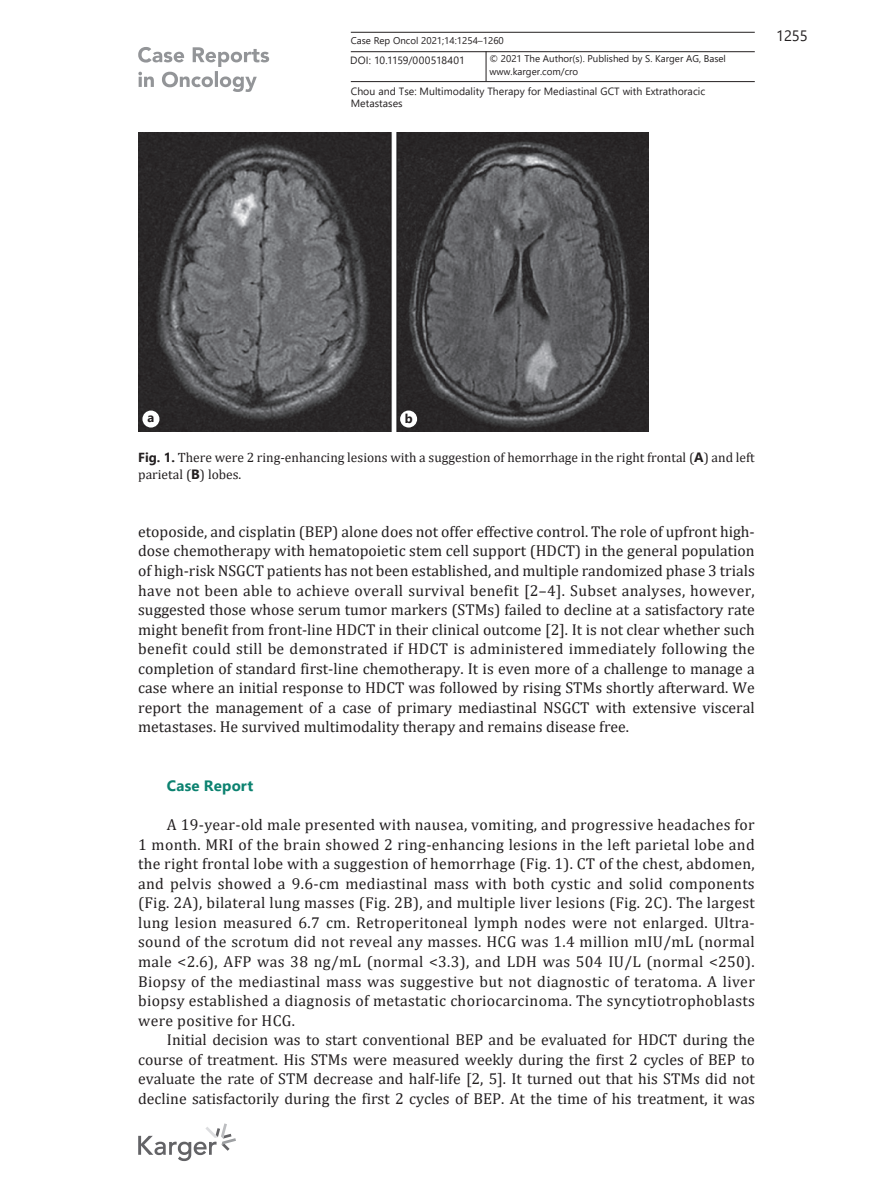
<style>
.page{position:relative;width:893px;height:1191px;background:#fff}
.page>*{position:absolute;margin:0;border:0;box-sizing:border-box;transform-origin:0 0}
.t1{font:15.75px/19.5px "Cambria";color:#231f20;text-align:justify}
.t2{font:700 15px "Segoe UI";letter-spacing:.015em;color:#0c8270}
.t3{font:15px "Segoe UI";color:#231f20}
.t4{font:13.5px/17.4px "Cambria";color:#231f20}
.t5{font:700 12.75px "Segoe UI";color:#231f20}
.t6{font:10.5px/12px "Segoe UI";letter-spacing:.005em;color:#231f20}
.t7{font:9.75px "Segoe UI";color:#231f20}
.s1{font-family:"Segoe UI";font-weight:700;font-size:13.2px}
.s2{font-family:"Segoe UI";font-weight:700}
</style>
<div class="page">
<svg style="left:138px;top:47px;width:131px;height:45px"></svg>
<hr style="left:351px;top:51px;width:404px;height:1px;background:#231f20">
<hr style="left:351px;top:81px;width:404px;height:1px;background:#231f20">
<hr style="left:351px;top:32px;width:404px;height:1px;background:#231f20">
<hr style="left:486px;top:51px;width:1px;height:30px;background:#231f20">
<svg style="left:138px;top:1123px;width:98px;height:38px"></svg>
<img style="left:138px;top:133px;width:510px;height:299px">
<div style="left:142px;top:410px;width:17px;height:17px;background:#fff;border-radius:50%"></div>
<div style="left:400px;top:410px;width:17px;height:17px;background:#fff;border-radius:50%"></div>
<p class="t7" style="left:351px;top:31px;width:155px">Case Rep Oncol 2021;14:1254–1260</p>
<p class="t6" style="left:350px;top:53px;width:116px">DOI: 10.1159/000518401</p>
<p class="t7" style="left:489px;top:50px;width:238px">© 2021 The Author(s). Published by S. Karger AG, Basel</p>
<p class="t7" style="left:489px;top:62px;width:90px">www.karger.com/cro</p>
<p class="t6" style="left:351px;top:84px;width:356px">Chou and Tse: Multimodality Therapy for Mediastinal GCT with Extrathoracic<br>Metastases</p>
<p class="t3" style="left:776px;top:22px;width:33px">1255</p>
<p class="t5" style="left:148px;top:405px;width:8px">a</p>
<p class="t5" style="left:405px;top:407px;width:9px">b</p>
<p class="t4" style="left:138px;top:448px;width:618px"><span class="s1">Fig. 1.</span> There were 2 ring-enhancing lesions with a suggestion of hemorrhage in the right frontal (<span class="s2">A</span>) and left parietal (<span class="s2">B</span>) lobes.</p>
<p class="t1" style="left:138px;top:522px;width:618px">etoposide, and cisplatin (BEP) alone does not offer effective control. The role of upfront high&shy;dose chemotherapy with hematopoietic stem cell support (HDCT) in the general population of high-risk NSGCT patients has not been established, and multiple randomized phase 3 trials have not been able to achieve overall survival benefit [2–4]. Subset analyses, however, suggested those whose serum tumor markers (STMs) failed to decline at a satisfactory rate might benefit from front-line HDCT in their clinical outcome [2]. It is not clear whether such benefit could still be demonstrated if HDCT is administered immediately following the completion of standard first-line chemotherapy. It is even more of a challenge to manage a case where an initial response to HDCT was followed by rising STMs shortly afterward. We report the management of a case of primary mediastinal NSGCT with extensive visceral metastases. He survived multimodality therapy and remains disease free.</p>
<p class="t2" style="left:167px;top:771px;width:88px">Case Report</p>
<p class="t1" style="left:138px;top:815px;width:618px;text-indent:29px">A 19-year-old male presented with nausea, vomiting, and progressive headaches for 1 month. MRI of the brain showed 2 ring-enhancing lesions in the left parietal lobe and the right frontal lobe with a suggestion of hemorrhage (Fig. 1). CT of the chest, abdomen, and pelvis showed a 9.6-cm mediastinal mass with both cystic and solid components (Fig. 2A), bilateral lung masses (Fig. 2B), and multiple liver lesions (Fig. 2C). The largest lung lesion measured 6.7 cm. Retroperitoneal lymph nodes were not enlarged. Ultra&shy;sound of the scrotum did not reveal any masses. HCG was 1.4 million mIU/mL (normal male &lt;2.6), AFP was 38 ng/mL (normal &lt;3.3), and LDH was 504 IU/L (normal &lt;250).<br>Biopsy of the mediastinal mass was suggestive but not diagnostic of teratoma. A liver biopsy established a diagnosis of metastatic choriocarcinoma. The syncytiotrophoblasts were positive for HCG.</p>
<p class="t1" style="left:138px;top:1030px;width:618px;text-indent:29px">Initial decision was to start conventional BEP and be evaluated for HDCT during the course of treatment. His STMs were measured weekly during the first 2 cycles of BEP to evaluate the rate of STM decrease and half-life [2, 5]. It turned out that his STMs did not decline satisfactorily during the first 2 cycles of BEP. At the time of his treatment, it was</p>
</div>
